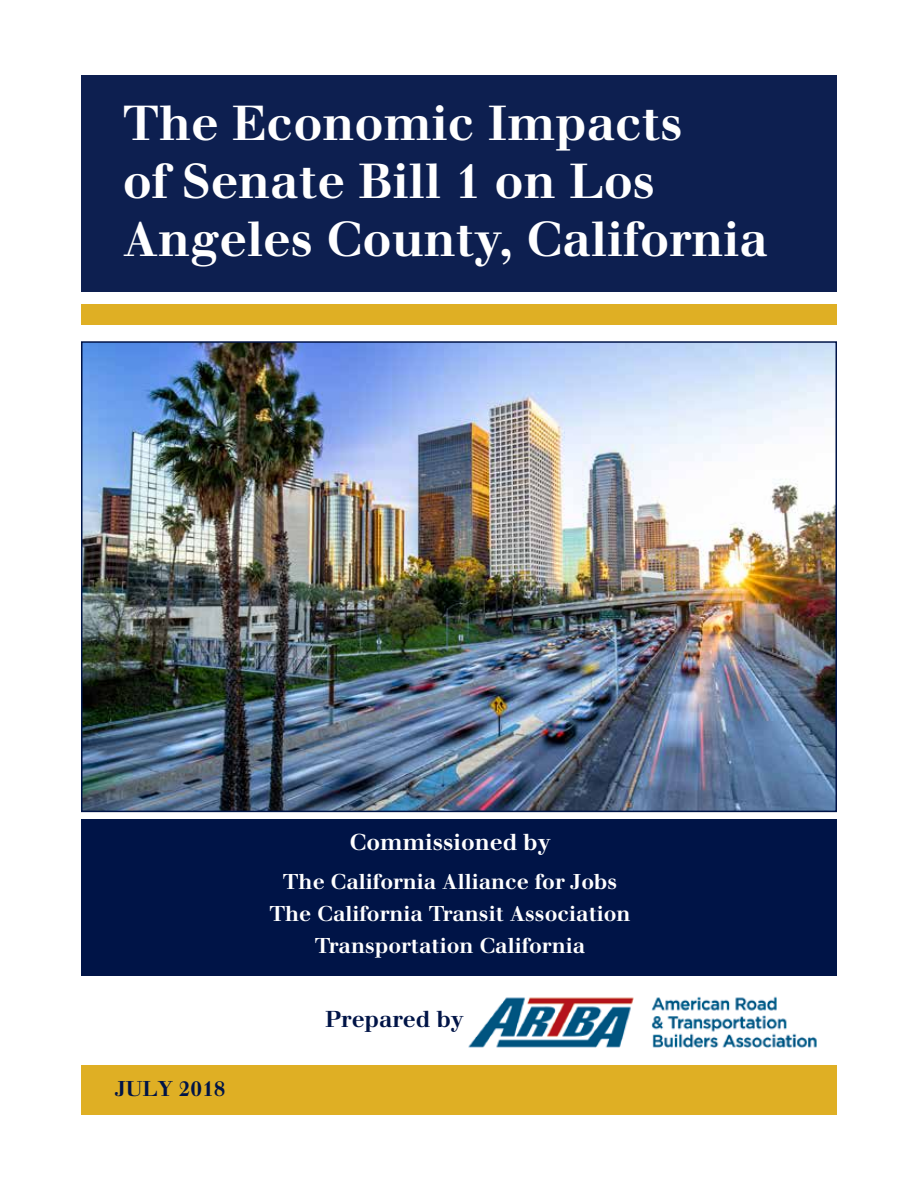
<style>
.page{position:relative;width:918px;height:1188px;background:#fff}
.page>*{position:absolute;margin:0;border:0;box-sizing:border-box;transform-origin:0 0}
.t1{font:700 48px/57.6px "Justus";color:#fff}
.t2{font:700 22.5px "Justus";color:#fff}
.t3{font:700 22.5px "Justus";color:#001447}
.t4{font:700 21px/32px "Justus";color:#fff;text-align:center}
.t5{font:700 21px "Justus";color:#001447}
</style>
<div class="page">
<div style="left:81px;top:75px;width:756px;height:217px;background:#0d1f50"></div>
<div style="left:81px;top:1066px;width:756px;height:49px;background:#dfaf24"></div>
<div style="left:81px;top:305px;width:756px;height:20px;background:#dfaf24"></div>
<img style="left:468px;top:996px;width:349px;height:52px">
<div style="left:81px;top:819px;width:756px;height:156px;background:#001447"></div>
<img style="left:84px;top:344px;width:750px;height:465px">
<div style="left:81px;top:341px;width:756px;height:471px;border:2px solid #001447"></div>
<h1 class="t1" style="left:123px;top:95px;width:647px">The Economic Impacts<br>of Senate Bill 1 on Los<br>Angeles County, California</h1>
<p class="t2" style="left:349px;top:828px;width:203px">Commissioned by</p>
<p class="t4" style="left:269px;top:865px;width:363px">The California Alliance for Jobs<br>The California Transit Association<br>Transportation California</p>
<p class="t5" style="left:115px;top:1076px;width:112px">JULY 2018</p>
<p class="t3" style="left:325px;top:1005px;width:140px">Prepared by</p>
</div>
